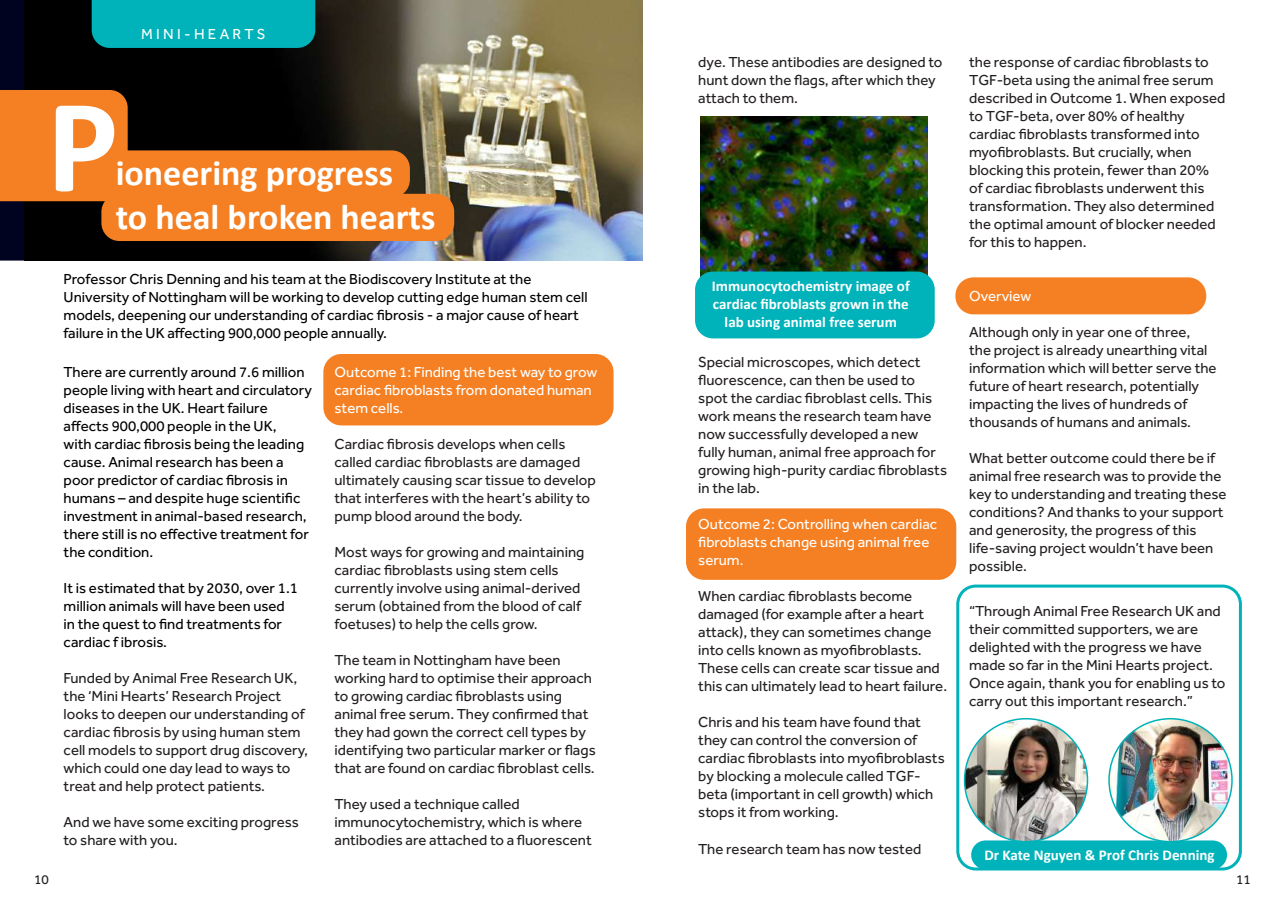
<style>
.page{position:relative;width:1285px;height:919px;background:#fff}
.page>*{position:absolute;margin:0;border:0;box-sizing:border-box;transform-origin:0 0}
.t1{font:700 135px "Calibri";color:#fff}
.t2{font:700 36px/43.2px "Calibri";color:#fff}
.t3{font:15px/18px "Effra";color:#231f20}
.t4{font:15px/18px "Effra";color:#000}
.t5{font:15px/18px "Effra";color:#fff}
.t6{font:700 15px/18px "Calibri";color:#fff;text-align:center}
.t7{font:15px "Effra";letter-spacing:.22em;color:#fff}
.t8{font:13.5px "Effra";color:#231f20}
</style>
<div class="page">
<img style="left:410px;top:0;width:232px;height:260px">
<div style="left:956px;top:584px;width:285px;height:286px;border:3px solid #00b2b9;border-radius:18px"></div>
<div style="left:955px;top:277px;width:250px;height:37px;background:#f58023;border-radius:18px"></div>
<div style="left:686px;top:508px;width:270px;height:71px;background:#f58023;border-radius:18px"></div>
<div style="left:323px;top:354px;width:290px;height:71px;background:#f58023;border-radius:18px"></div>
<div style="left:101px;top:194px;width:353px;height:47px;background:#f58023;border-radius:18px"></div>
<img style="left:700px;top:117px;width:227px;height:159px">
<svg style="left:0;top:0;width:410px;height:260px;background:#644826"></svg>
<div style="left:695px;top:271px;width:239px;height:67px;background:#00b2b9;border-radius:18px"></div>
<div style="left:970px;top:840px;width:256px;height:29px;background:#00b2b9;border-radius:14px"></div>
<img style="left:964px;top:718px;width:123px;height:123px;border-radius:61px">
<div style="left:963px;top:718px;width:124px;height:124px;border:2px solid #00b2b9;border-radius:50%"></div>
<img style="left:1108px;top:718px;width:123px;height:123px;border-radius:61px">
<div style="left:1108px;top:718px;width:124px;height:124px;border:2px solid #00b2b9;border-radius:50%"></div>
<p class="t7" style="left:141px;top:25px;width:126px">MINI-HEARTS</p>
<h1 class="t1" style="left:46px;top:51px;width:73px">P</h1>
<h2 class="t2" style="left:116px;top:151px;width:321px">ioneering progress<br>to heal broken hearts</h2>
<p class="t4" style="left:64px;top:270px;width:525px">Professor Chris Denning and his team at the Biodiscovery Institute at the University of Nottingham will be working to develop cutting edge human stem cell models, deepening our understanding of cardiac fibrosis - a major cause of heart failure in the UK affecting 900,000 people annually.</p>
<p class="t4" style="left:64px;top:362px;width:250px">There are currently around 7.6 million people living with heart and circulatory diseases in the UK. Heart failure affects 900,000 people in the UK,<br>with cardiac fibrosis being the leading cause. Animal research has been a poor predictor of cardiac fibrosis in humans – and despite huge scientific investment in animal-based research, there still is no effective treatment for the condition.</p>
<p class="t4" style="left:64px;top:578px;width:236px">It is estimated that by 2030, over 1.1 million animals will have been used in the quest to find treatments for cardiac f ibrosis.</p>
<p class="t3" style="left:64px;top:668px;width:246px">Funded by Animal Free Research UK, the ‘Mini Hearts’ Research Project looks to deepen our understanding of cardiac fibrosis by using human stem cell models to support drug discovery, which could one day lead to ways to treat and help protect patients.</p>
<p class="t3" style="left:64px;top:812px;width:237px">And we have some exciting progress to share with you.</p>
<p class="t5" style="left:334px;top:362px;width:264px">Outcome 1: Finding the best way to grow cardiac fibroblasts from donated human stem cells.</p>
<p class="t3" style="left:334px;top:434px;width:263px">Cardiac fibrosis develops when cells called cardiac fibroblasts are damaged ultimately causing scar tissue to develop that interferes with the heart’s ability to pump blood around the body.</p>
<p class="t3" style="left:334px;top:542px;width:251px">Most ways for growing and maintaining cardiac fibroblasts using stem cells currently involve using animal-derived serum (obtained from the blood of calf foetuses) to help the cells grow.</p>
<p class="t3" style="left:334px;top:650px;width:263px">The team in Nottingham have been working hard to optimise their approach to growing cardiac fibroblasts using animal free serum. They confirmed that they had gown the correct cell types by identifying two particular marker or flags that are found on cardiac fibroblast cells.</p>
<p class="t3" style="left:334px;top:794px;width:259px">They used a technique called immunocytochemistry, which is where antibodies are attached to a fluorescent</p>
<p class="t3" style="left:698px;top:53px;width:246px">dye. These antibodies are designed to hunt down the flags, after which they attach to them.</p>
<p class="t3" style="left:968px;top:53px;width:258px">the response of cardiac fibroblasts to TGF-beta using the animal free serum described in Outcome 1. When exposed to TGF-beta, over 80% of healthy cardiac fibroblasts transformed into myofibroblasts. But crucially, when blocking this protein, fewer than 20% of cardiac fibroblasts underwent this transformation. They also determined the optimal amount of blocker needed for this to happen.</p>
<p class="t6" style="left:711px;top:276px;width:199px">Immunocytochemistry image of cardiac fibroblasts grown in the lab using animal free serum</p>
<p class="t3" style="left:698px;top:353px;width:250px">Special microscopes, which detect fluorescence, can then be used to spot the cardiac fibroblast cells. This work means the research team have now successfully developed a new fully human, animal free approach for growing high-purity cardiac fibroblasts in the lab.</p>
<p class="t5" style="left:698px;top:515px;width:240px">Outcome 2: Controlling when cardiac fibroblasts change using animal free serum.</p>
<p class="t3" style="left:698px;top:587px;width:250px">When cardiac fibroblasts become damaged (for example after a heart attack), they can sometimes change into cells known as myofibroblasts.<br>These cells can create scar tissue and this can ultimately lead to heart failure.</p>
<p class="t3" style="left:698px;top:713px;width:248px">Chris and his team have found that they can control the conversion of cardiac fibroblasts into myofibroblasts by blocking a molecule called TGF&shy;beta (important in cell growth) which stops it from working.</p>
<p class="t3" style="left:698px;top:839px;width:224px">The research team has now tested</p>
<p class="t5" style="left:968px;top:287px;width:64px">Overview</p>
<p class="t3" style="left:968px;top:323px;width:249px">Although only in year one of three,<br>the project is already unearthing vital information which will better serve the future of heart research, potentially impacting the lives of hundreds of thousands of humans and animals.</p>
<p class="t3" style="left:968px;top:449px;width:259px">What better outcome could there be if animal free research was to provide the key to understanding and treating these conditions? And thanks to your support and generosity, the progress of this life-saving project wouldn’t have been possible.</p>
<p class="t3" style="left:968px;top:601px;width:258px">“Through Animal Free Research UK and their committed supporters, we are delighted with the progress we have made so far in the Mini Hearts project.<br>Once again, thank you for enabling us to carry out this important research.”</p>
<p class="t6" style="left:984px;top:845px;width:232px">Dr Kate Nguyen &amp; Prof Chris Denning</p>
<p class="t8" style="left:34px;top:871px;width:16px">10</p>
<p class="t8" style="left:1235px;top:871px;width:16px">11</p>
</div>
